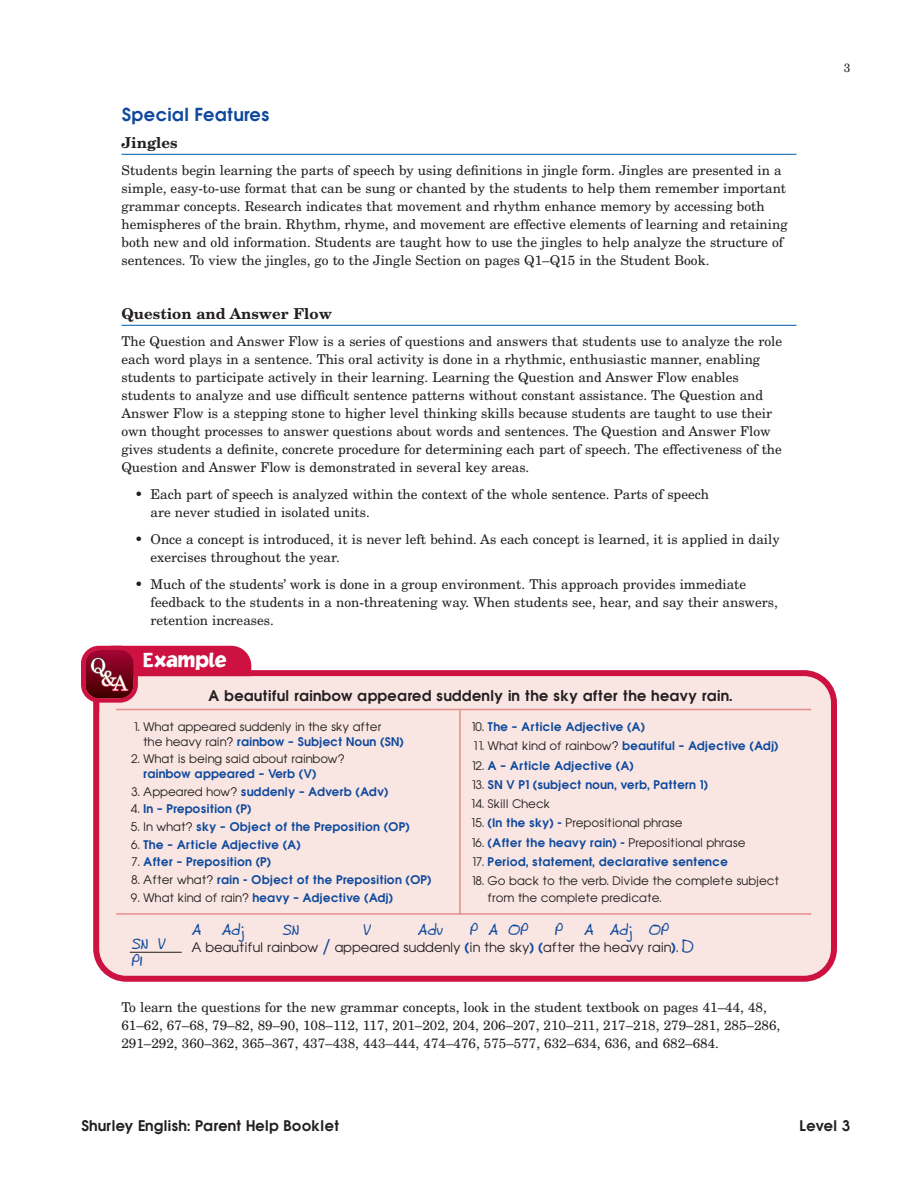
<style>
.page{position:relative;width:918px;height:1188px;background:#fff}
.page>*{position:absolute;margin:0;border:0;box-sizing:border-box;transform-origin:0 0}
.t1{font:900 21.75px "Jacoby ICG";color:#fff}
.t2{font:17.55px "Mad's Scrawl BRK";letter-spacing:.02em;color:#0f499d}
.t3{font:16.5px "Avant Garde Demi";color:#0f499d}
.t4{font:700 15px "New Century Schlbk";color:#231f20}
.t5{font:13.5px/18px "New Century Schlbk";color:#231f20}
.t6{font:13.5px "Avant Garde Demi";color:#231f20}
.t7{font:12.15px "Avant Garde";color:#231f20}
.t8{font:12px "New Century Schlbk";color:#231f20}
.t9{font:10.95px "Avant Garde Demi";color:#0f499d}
.t10{font:10.95px/16.4px "Avant Garde";color:#231f20}
.s1{font-family:"Avant Garde";color:#231f20}
.s2{font-family:"Avant Garde Demi";color:#0f499d}
.s3{font-family:"Avant Garde Demi";font-size:16.2px;color:#0f499d}
.s4{font-family:"Mad's Scrawl BRK";font-size:17.55px;color:#0f499d}
</style>
<div class="page">
<hr style="left:122px;top:154px;width:674px;height:1px;background:#015ba9">
<hr style="left:122px;top:325px;width:674px;height:1px;background:#015ba9">
<div style="left:93px;top:646px;width:158px;height:72px;background:#cd1141;border-radius:20px"></div>
<svg style="left:93px;top:670px;width:744px;height:312px;background:#f6dad9"></svg>
<hr style="left:130px;top:952px;width:52px;height:1px;background:#231f20">
<svg style="left:81px;top:646px;width:57px;height:57px"></svg>
<hr style="left:459px;top:709px;width:2px;height:206px;background:#e58e8b">
<hr style="left:116px;top:709px;width:695px;height:1px;background:#e58e8b">
<hr style="left:116px;top:913px;width:695px;height:2px;background:#e58e8b">
<p class="t3" style="left:122px;top:106px;width:150px">Special Features</p>
<p class="t4" style="left:122px;top:137px;width:58px">Jingles</p>
<p class="t5" style="left:121px;top:163px;width:668px">Students begin learning the parts of speech by using definitions in jingle form. Jingles are presented in a simple, easy-to-use format that can be sung or chanted by the students to help them remember important grammar concepts. Research indicates that movement and rhythm enhance memory by accessing both hemispheres of the brain. Rhythm, rhyme, and movement are effective elements of learning and retaining both new and old information. Students are taught how to use the jingles to help analyze the structure of sentences. To view the jingles, go to the Jingle Section on pages Q1–Q15 in the Student Book.</p>
<p class="t4" style="left:122px;top:308px;width:212px">Question and Answer Flow</p>
<p class="t5" style="left:121px;top:334px;width:662px">The Question and Answer Flow is a series of questions and answers that students use to analyze the role each word plays in a sentence. This oral activity is done in a rhythmic, enthusiastic manner, enabling students to participate actively in their learning. Learning the Question and Answer Flow enables students to analyze and use difficult sentence patterns without constant assistance. The Question and Answer Flow is a stepping stone to higher level thinking skills because students are taught to use their own thought processes to answer questions about words and sentences. The Question and Answer Flow gives students a definite, concrete procedure for determining each part of speech. The effectiveness of the Question and Answer Flow is demonstrated in several key areas.</p>
<p class="t5" style="left:151px;top:487px;width:560px;text-indent:-16px">• Each part of speech is analyzed within the context of the whole sentence. Parts of speech are never studied in isolated units.</p>
<p class="t5" style="left:151px;top:532px;width:631px;text-indent:-16px">• Once a concept is introduced, it is never left behind. As each concept is learned, it is applied in daily exercises throughout the year.</p>
<p class="t5" style="left:151px;top:577px;width:629px;text-indent:-16px">• Much of the students’ work is done in a group environment. This approach provides immediate feedback to the students in a non-threatening way. When students see, hear, and say their answers, retention increases.</p>
<h1 class="t1" style="left:143px;top:647px;width:85px">Example</h1>
<p class="t6" style="left:208px;top:689px;width:526px">A beautiful rainbow appeared suddenly in the sky after the heavy rain.</p>
<p class="t10" style="left:134px;top:719px;width:249px">1. What appeared suddenly in the sky after</p>
<p class="t9" style="left:143px;top:736px;width:262px"><span class="s1">the heavy rain?</span> rainbow – Subject Noun (SN)</p>
<p class="t10" style="left:131px;top:751px;width:215px">2. What is being said about rainbow?</p>
<p class="t9" style="left:143px;top:768px;width:175px">rainbow appeared – Verb (V)</p>
<p class="t9" style="left:131px;top:785px;width:259px"><span class="s1">3. Appeared how?</span> suddenly – Adverb (Adv)</p>
<p class="t9" style="left:131px;top:803px;width:122px"><span class="s1">4.</span> In – Preposition (P)</p>
<p class="t9" style="left:131px;top:821px;width:281px"><span class="s1">5. In what?</span> sky – Object of the Preposition (OP)</p>
<p class="t9" style="left:131px;top:838px;width:172px"><span class="s1">6.</span> The – Article Adjective (A)</p>
<p class="t9" style="left:132px;top:856px;width:141px"><span class="s1">7.</span> After – Preposition (P)</p>
<p class="t9" style="left:131px;top:874px;width:302px"><span class="s1">8. After what?</span> rain - Object of the Preposition (OP)</p>
<p class="t9" style="left:131px;top:891px;width:264px"><span class="s1">9. What kind of rain?</span> heavy – Adjective (Adj)</p>
<p class="t9" style="left:472px;top:721px;width:175px"><span class="s1">10.</span> The – Article Adjective (A)</p>
<p class="t9" style="left:474px;top:740px;width:306px"><span class="s1">11. What kind of rainbow?</span> beautiful – Adjective (Adj)</p>
<p class="t9" style="left:472px;top:759px;width:163px"><span class="s1">12.</span> A – Article Adjective (A)</p>
<p class="t9" style="left:472px;top:779px;width:238px"><span class="s1">13.</span> SN V P1 (subject noun, verb, Pattern 1)</p>
<p class="t10" style="left:472px;top:796px;width:80px">14. Skill Check</p>
<p class="t10" style="left:472px;top:815px;width:213px">15. <span class="s2">(In the sky) -</span> Prepositional phrase</p>
<p class="t10" style="left:472px;top:835px;width:275px">16. <span class="s2">(After the heavy rain) -</span> Prepositional phrase</p>
<p class="t9" style="left:473px;top:856px;width:257px"><span class="s1">17.</span> Period, statement, declarative sentence</p>
<p class="t10" style="left:488px;top:873px;width:293px;text-indent:-16px">18. Go back to the verb. Divide the complete subject from the complete predicate.</p>
<p class="t2" style="left:192px;top:921px;width:54px">A Adj</p>
<p class="t2" style="left:283px;top:921px;width:18px">SN</p>
<p class="t2" style="left:364px;top:921px;width:9px">V</p>
<p class="t2" style="left:418px;top:921px;width:27px">Adv</p>
<p class="t2" style="left:470px;top:921px;width:60px">PAOP</p>
<p class="t2" style="left:555px;top:921px;width:116px">P A Adj OP</p>
<p class="t2" style="left:132px;top:935px;width:36px">SN V</p>
<p class="t7" style="left:192px;top:940px;width:504px">A beautiful rainbow <span class="s3">/</span> appeared suddenly <span class="s2">(</span>in the sky<span class="s2">) (</span>after the heavy rain<span class="s2">)</span>. <span class="s4">D</span></p>
<p class="t2" style="left:132px;top:952px;width:12px">P1</p>
<p class="t5" style="left:121px;top:1000px;width:660px">To learn the questions for the new grammar concepts, look in the student textbook on pages 41–44, 48,<br>61–62, 67–68, 79–82, 89–90, 108–112, 117, 201–202, 204, 206–207, 210–211, 217–218, 279–281, 285–286,<br>291–292, 360–362, 365–367, 437–438, 443–444, 474–476, 575–577, 632–634, 636, and 682–684.</p>
<p class="t8" style="left:844px;top:63px;width:8px">3</p>
<p class="t6" style="left:81px;top:1119px;width:260px">Shurley English: Parent Help Booklet</p>
<p class="t6" style="left:799px;top:1119px;width:53px">Level 3</p>
</div>
